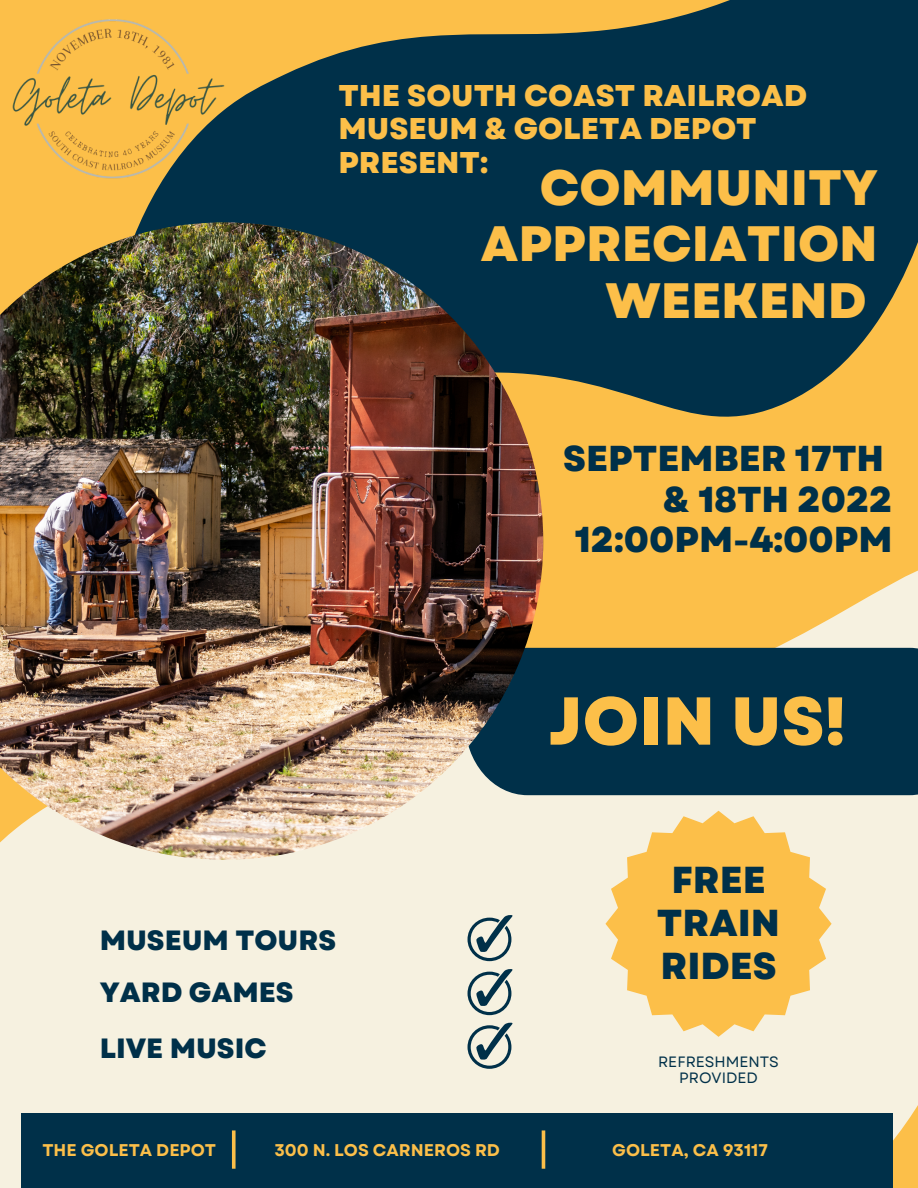
<style>
.page{position:relative;width:918px;height:1188px;background:#fff}
.page>*{position:absolute;margin:0;border:0;box-sizing:border-box;transform-origin:0 0}
.t1{font:800 67.65px "Garet";color:#fcbf49}
.t2{font:800 49.65px/56.2px "Garet";color:#fcbf49;text-align:right}
.t3{font:800 37.5px/42.8px "Garet";color:#003049;text-align:center}
.t4{font:800 36px/40.5px "Garet";color:#003049;text-align:right}
.t5{font:800 30px/33.8px "Garet";color:#fcbf49}
.t6{font:800 27.9px/56.8px "Garet";color:#003049}
.t7{font:700 16.95px "Garet";color:#fcbf49}
.t8{font:15px/16.8px "Garet";color:#003049;text-align:center}
</style>
<div class="page">
<div style="left:0;top:795px;width:918px;height:393px;background:#f6f1e0"></div>
<svg style="left:258px;top:0;width:660px;height:648px;background:#60674b"></svg>
<svg style="left:468px;top:915px;width:44px;height:46px;background:#a0adab"></svg>
<svg style="left:468px;top:969px;width:44px;height:46px;background:#a0adab"></svg>
<svg style="left:468px;top:1023px;width:44px;height:46px;background:#a0adab"></svg>
<div style="left:543px;top:648px;width:375px;height:147px;background:#003049"></div>
<svg style="left:605px;top:811px;width:227px;height:226px;background:#face76"></svg>
<div style="left:21px;top:1114px;width:872px;height:74px;background:#003049"></div>
<hr style="left:232px;top:1130px;width:3px;height:39px;background:#fcbf49">
<hr style="left:542px;top:1130px;width:3px;height:39px;background:#fcbf49">
<img style="left:0;top:222px;width:543px;height:638px">
<img style="left:0;top:0;width:258px;height:245px">
<p class="t5" style="left:338px;top:79px;width:470px">THE SOUTH COAST RAILROAD<br>MUSEUM &amp; GOLETA DEPOT<br>PRESENT:</p>
<h2 class="t2" style="left:481px;top:160px;width:399px">COMMUNITY<br>APPRECIATION<br>WEEKEND</h2>
<p class="t4" style="left:563px;top:439px;width:331px">SEPTEMBER 17TH &amp; 18TH 2022<br>12:00PM-4:00PM</p>
<p class="t6" style="left:100px;top:912px;width:238px">MUSEUM TOURS</p>
<p class="t6" style="left:100px;top:964px;width:196px">YARD GAMES<br>LIVE MUSIC</p>
<h1 class="t1" style="left:548px;top:672px;width:299px">JOIN US!</h1>
<p class="t3" style="left:657px;top:859px;width:125px">FREE<br>TRAIN<br>RIDES</p>
<p class="t8" style="left:658px;top:1053px;width:122px">REFRESHMENTS<br>PROVIDED</p>
<p class="t7" style="left:42px;top:1138px;width:175px">THE GOLETA DEPOT</p>
<p class="t7" style="left:274px;top:1138px;width:227px">300 N. LOS CARNEROS RD</p>
<p class="t7" style="left:612px;top:1138px;width:157px">GOLETA, CA 93117</p>
</div>
